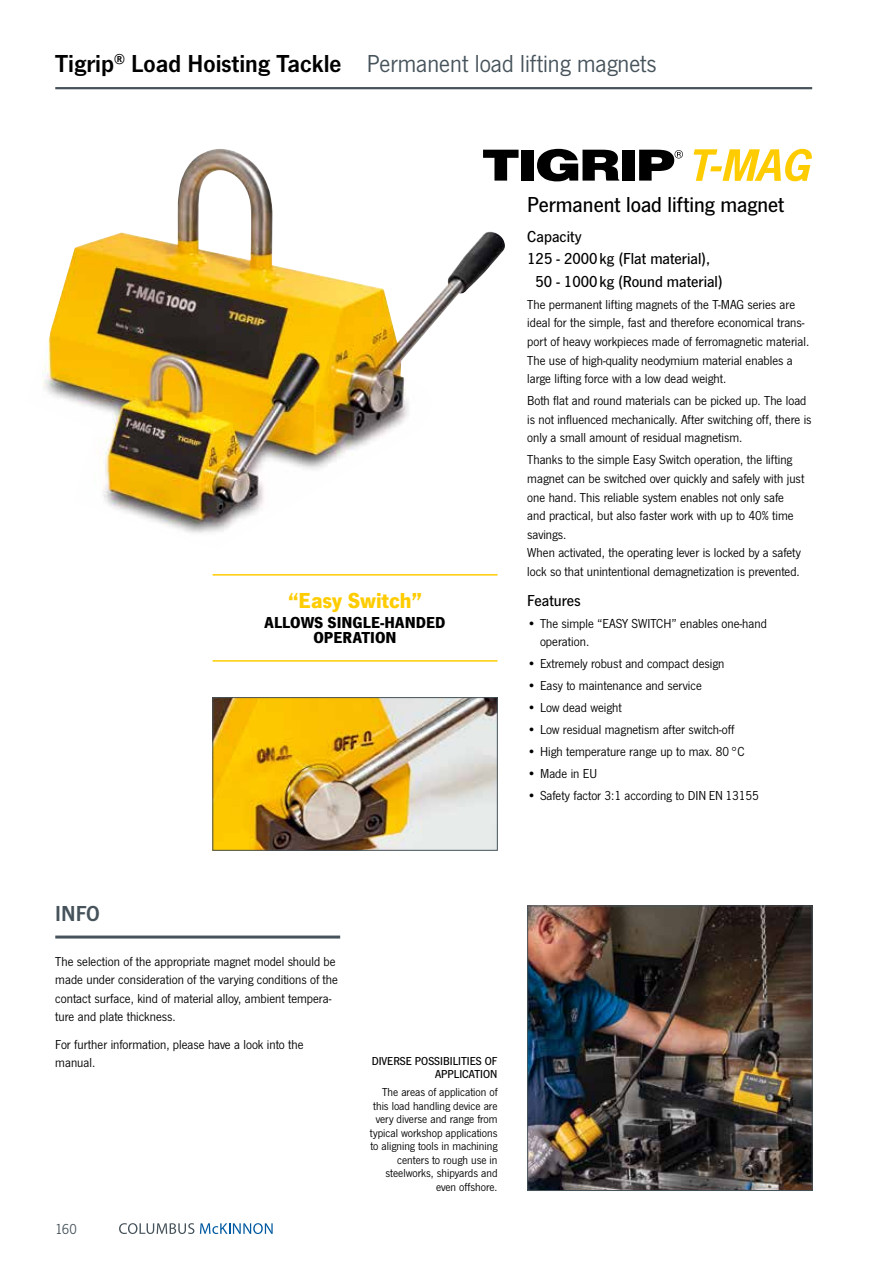
<style>
.page{position:relative;width:893px;height:1263px;background:#fff}
.page>*{position:absolute;margin:0;border:0;box-sizing:border-box;transform-origin:0 0}
.t1{font:25.5px "News Got";color:#46535b}
.t2{font:500 22.5px "News Got";color:#000}
.t3{font:700 22.5px "News Got";letter-spacing:-.005em;color:#fecc00}
.t4{font:22.5px "News Got Dem";color:#46535b}
.t5{font:500 16.5px "News Got";color:#000}
.t6{font:700 16.5px/15px "News Got";color:#000;text-align:center}
.t7{font:15px "News Got";color:#46535b}
.t8{font:13.5px/18.6px "News Got";color:#000}
.t9{font:12px/13.5px "News Got";color:#000;text-align:right}
.t10{font:500 12px/13.5px "News Got";color:#000;text-align:right}
.s1{font-family:"News Got Dem";color:#000}
</style>
<div class="page">
<img style="left:529px;top:908px;width:281px;height:281px">
<div style="left:527px;top:906px;width:285px;height:285px;border:1px solid #46535b"></div>
<img style="left:42px;top:149px;width:463px;height:384px">
<img style="left:215px;top:699px;width:280px;height:149px">
<div style="left:213px;top:697px;width:284px;height:153px;border:1px solid #46535b"></div>
<hr style="left:55px;top:87px;width:757px;height:2px;background:#46535b">
<svg style="left:119px;top:1223px;width:75px;height:11px"></svg>
<svg style="left:200px;top:1223px;width:73px;height:11px"></svg>
<hr style="left:213px;top:574px;width:284px;height:2px;background:#fecc00">
<hr style="left:213px;top:660px;width:284px;height:2px;background:#fecc00">
<hr style="left:55px;top:935px;width:285px;height:3px;background:#46535b">
<svg style="left:694px;top:149px;width:118px;height:32px"></svg>
<svg style="left:483px;top:150px;width:36px;height:31px"></svg>
<div style="left:521px;top:150px;width:13px;height:31px;background:#000"></div>
<svg style="left:537px;top:149px;width:82px;height:32px"></svg>
<div style="left:622px;top:150px;width:13px;height:31px;background:#000"></div>
<svg style="left:639px;top:150px;width:44px;height:31px"></svg>
<h1 class="t1" style="left:55px;top:50px;width:603px"><span class="s1">Tigrip</span><sup>®</sup> <span class="s1">Load Hoisting Tackle</span> Permanent load lifting magnets</h1>
<h2 class="t3" style="left:288px;top:587px;width:136px">“Easy Switch”</h2>
<p class="t6" style="left:265px;top:615px;width:182px">ALLOWS SINGLE-HANDED<br>OPERATION</p>
<h2 class="t2" style="left:527px;top:193px;width:258px">Permanent load lifting magnet</h2>
<p class="t5" style="left:527px;top:227px;width:56px">Capacity</p>
<p class="t5" style="left:527px;top:250px;width:184px">125 - 2000kg (Flat material),</p>
<p class="t5" style="left:535px;top:272px;width:189px">50 - 1000kg (Round material)</p>
<p class="t8" style="left:527px;top:295px;width:283px">The permanent lifting magnets of the T-MAG series are ideal for the simple, fast and therefore economical trans&shy;port of heavy workpieces made of ferromagnetic material.<br>The use of high-quality neodymium material enables a large lifting force with a low dead weight.</p>
<p class="t8" style="left:527px;top:392px;width:286px">Both flat and round materials can be picked up. The load is not influenced mechanically. After switching off, there is only a small amount of residual magnetism.</p>
<p class="t8" style="left:527px;top:451px;width:279px">Thanks to the simple Easy Switch operation, the lifting magnet can be switched over quickly and safely with just one hand. This reliable system enables not only safe and practical, but also faster work with up to 40% time savings.<br>When activated, the operating lever is locked by a safety lock so that unintentional demagnetization is prevented.</p>
<p class="t5" style="left:527px;top:591px;width:55px">Features</p>
<p class="t8" style="left:540px;top:614px;width:228px;text-indent:-13px">• The simple “EASY SWITCH” enables one-hand operation.</p>
<p class="t8" style="left:527px;top:655px;width:199px">• Extremely robust and compact design</p>
<p class="t8" style="left:527px;top:677px;width:176px">• Easy to maintenance and service</p>
<p class="t8" style="left:527px;top:699px;width:96px">• Low dead weight</p>
<p class="t8" style="left:527px;top:721px;width:209px">• Low residual magnetism after switch-off</p>
<p class="t8" style="left:527px;top:743px;width:219px">• High temperature range up to max. 80 °C</p>
<p class="t8" style="left:527px;top:765px;width:71px">• Made in EU</p>
<p class="t8" style="left:527px;top:787px;width:233px">• Safety factor 3:1 according to DIN EN 13155</p>
<h2 class="t4" style="left:55px;top:900px;width:46px">INFO</h2>
<p class="t8" style="left:55px;top:952px;width:284px">The selection of the appropriate magnet model should be made under consideration of the varying conditions of the contact surface, kind of material alloy, ambient tempera&shy;ture and plate thickness.</p>
<p class="t8" style="left:55px;top:1035px;width:250px">For further information, please have a look into the manual.</p>
<p class="t7" style="left:55px;top:1221px;width:23px">160</p>
<p class="t10" style="left:372px;top:1054px;width:127px">DIVERSE POSSIBILITIES OF<br>APPLICATION</p>
<p class="t9" style="left:370px;top:1086px;width:129px">The areas of application of this load handling device are very diverse and range from typical workshop applications to aligning tools in machining centers to rough use in steelworks, shipyards and even offshore.</p>
</div>
